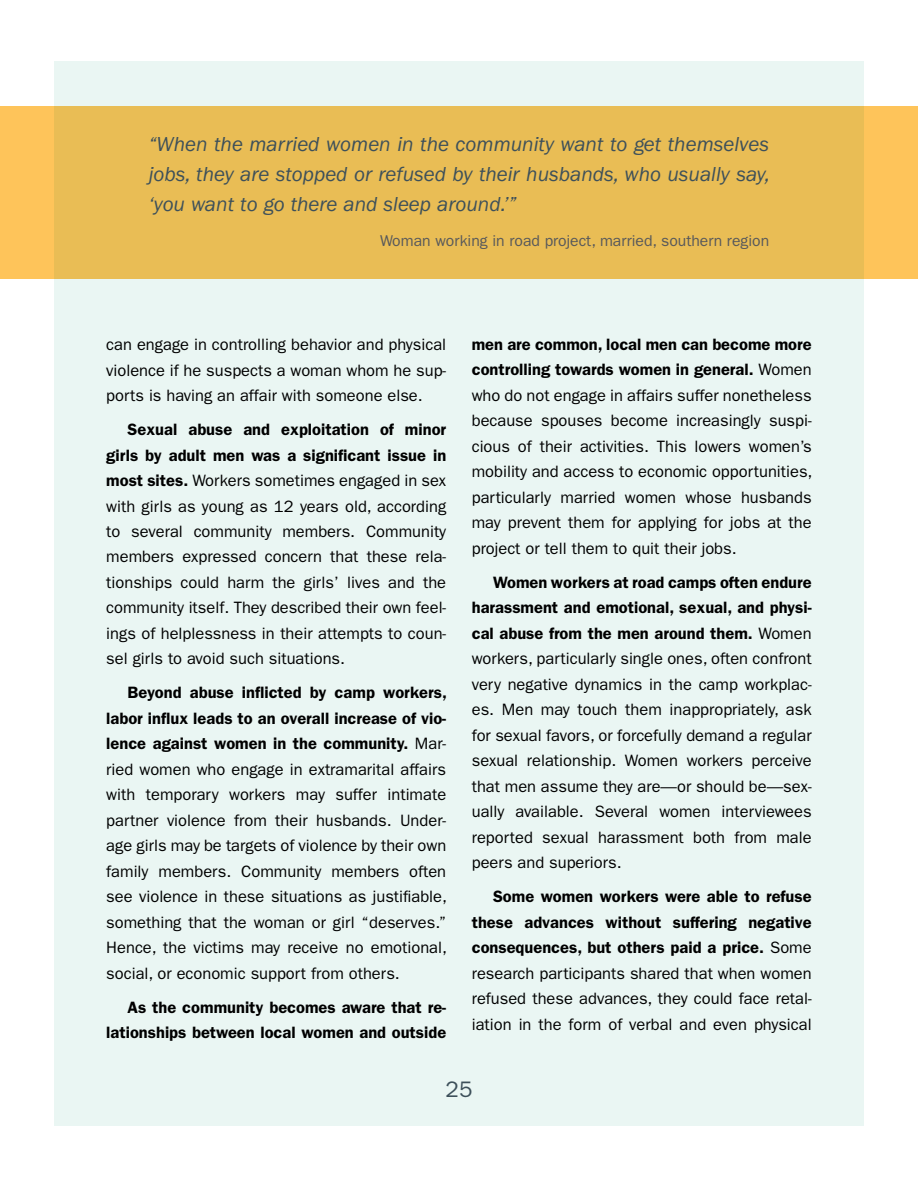
<style>
.page{position:relative;width:918px;height:1188px;background:#fff}
.page>*{position:absolute;margin:0;border:0;box-sizing:border-box;transform-origin:0 0}
.t1{font:22.5px "ITC Franklin Gothic Std";color:#3d505a}
.t2{font:italic 21px/30px "ITC Franklin Gothic Std";color:#3d505a;text-align:justify}
.t3{font:16.5px/25.5px "ITC Franklin Gothic Std";color:#000;text-align:justify}
.t4{font:600 16.5px/25.5px "ITC Franklin Gothic Std";color:#000;text-align:right}
.t5{font:15.75px "ITC Franklin Gothic Std";color:#58595b}
.s1{font-weight:600}
</style>
<div class="page">
<div style="left:54px;top:62px;width:810px;height:1064px;background:#eaf6f3"></div>
<svg style="left:0;top:106px;width:918px;height:173px;background:#ebbd55"></svg>
<p class="t2" style="left:149px;top:129px;width:623px">“When the married women in the community want to get themselves jobs, they are stopped or refused by their husbands, who usually say, ‘you want to go there and sleep around.’”</p>
<p class="t5" style="left:380px;top:232px;width:391px">Woman working in road project, married, southern region</p>
<p class="t3" style="left:106px;top:332px;width:341px">can engage in controlling behavior and physical violence if he suspects a woman whom he sup&shy;ports is having an affair with someone else.</p>
<p class="t3" style="left:106px;top:417px;width:341px;text-indent:21px"><span class="s1">Sexual abuse and exploitation of minor girls by adult men was a significant issue in most sites.</span> Workers sometimes engaged in sex with girls as young as 12 years old, according to several community members. Community members expressed concern that these rela&shy;tionships could harm the girls’ lives and the community itself. They described their own feel&shy;ings of helplessness in their attempts to coun&shy;sel girls to avoid such situations.</p>
<p class="t3" style="left:106px;top:680px;width:342px;text-indent:21px"><span class="s1">Beyond abuse inflicted by camp workers, labor influx leads to an overall increase of vio&shy;lence against women in the community.</span> Mar&shy;ried women who engage in extramarital affairs with temporary workers may suffer intimate partner violence from their husbands. Under&shy;age girls may be targets of violence by their own family members. Community members often see violence in these situations as justifiable, something that the woman or girl “deserves.” Hence, the victims may receive no emotional, social, or economic support from others.</p>
<p class="t4" style="left:106px;top:994px;width:341px">As the community becomes aware that re&shy;lationships between local women and outside</p>
<p class="t3" style="left:472px;top:332px;width:342px"><span class="s1">men are common, local men can become more controlling towards women in general.</span> Women who do not engage in affairs suffer nonetheless because spouses become increasingly suspi&shy;cious of their activities. This lowers women’s mobility and access to economic opportunities, particularly married women whose husbands may prevent them for applying for jobs at the project or tell them to quit their jobs.</p>
<p class="t3" style="left:472px;top:570px;width:341px;text-indent:21px"><span class="s1">Women workers at road camps often endure harassment and emotional, sexual, and physi&shy;cal abuse from the men around them.</span> Women workers, particularly single ones, often confront very negative dynamics in the camp workplac&shy;es. Men may touch them inappropriately, ask for sexual favors, or forcefully demand a regular sexual relationship. Women workers perceive that men assume they are—or should be—sex&shy;ually available. Several women interviewees reported sexual harassment both from male peers and superiors.</p>
<p class="t3" style="left:472px;top:884px;width:341px;text-indent:21px"><span class="s1">Some women workers were able to refuse these advances without suffering negative consequences, but others paid a price.</span> Some research participants shared that when women refused these advances, they could face retal&shy;iation in the form of verbal and even physical</p>
<h1 class="t1" style="left:446px;top:1077px;width:28px">25</h1>
</div>
